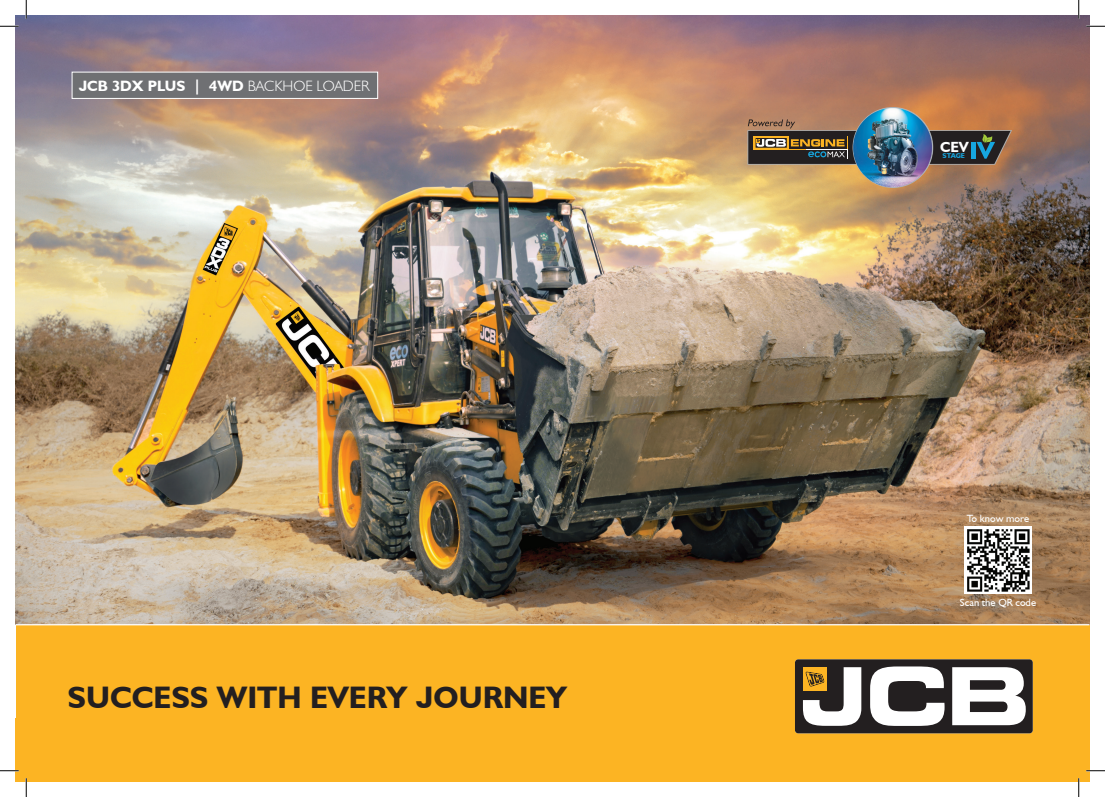
<style>
.page{position:relative;width:1105px;height:797px;background:#fff}
.page>*{position:absolute;margin:0;border:0;box-sizing:border-box;transform-origin:0 0}
.t1{font:700 31.12px "JCB Euro";color:#231f20}
.t2{font:700 15px "JCB Euro";color:#fff}
.t3{font:700 14.75px "JCB Euro";color:#fff}
.t4{font:10.5px "JCB Euro Roman";color:#fff}
.t5{font:700 7px "JCB Euro";letter-spacing:-.01em;color:#16a6df}
.s1{font-weight:300}
</style>
<div class="page">
<div style="left:16px;top:16px;width:1073px;height:765px;background:#fcb423"></div>
<img style="left:16px;top:16px;width:1073px;height:608px">
<hr style="left:16px;top:624px;width:1073px;height:1px;background:#fff">
<div style="left:795px;top:659px;width:238px;height:74px;background:#231f20;border-radius:3px"></div>
<svg style="left:870px;top:666px;width:74px;height:60px"></svg>
<svg style="left:952px;top:667px;width:74px;height:58px"></svg>
<svg style="left:803px;top:667px;width:58px;height:58px"></svg>
<div style="left:72px;top:72px;width:306px;height:27px;background:#6f7073;border:1px solid #fff"></div>
<img style="left:852px;top:107px;width:81px;height:81px;border-radius:41px">
<img style="left:747px;top:119px;width:265px;height:46px">
<img style="left:965px;top:526px;width:66px;height:67px">
<svg style="left:0;top:25px;width:19px;height:2px"></svg>
<svg style="left:1086px;top:25px;width:19px;height:2px"></svg>
<svg style="left:0;top:770px;width:19px;height:1px"></svg>
<svg style="left:1086px;top:770px;width:19px;height:1px"></svg>
<svg style="left:25px;top:0;width:2px;height:19px"></svg>
<svg style="left:25px;top:778px;width:2px;height:19px"></svg>
<svg style="left:1078px;top:0;width:1px;height:19px"></svg>
<svg style="left:1078px;top:778px;width:1px;height:19px"></svg>
<p class="t2" style="left:79px;top:76px;width:292px">JCB 3DX PLUS | 4WD <span class="s1">BACKHOE LOADER</span></p>
<h1 class="t1" style="left:68px;top:677px;width:501px">SUCCESS WITH EVERY JOURNEY</h1>
<p class="t3" style="left:940px;top:138px;width:30px">CEV</p>
<p class="t5" style="left:942px;top:151px;width:24px">STAGE</p>
<p class="t4" style="left:967px;top:511px;width:64px">To know more</p>
<p class="t4" style="left:960px;top:595px;width:78px">Scan the QR code</p>
</div>
